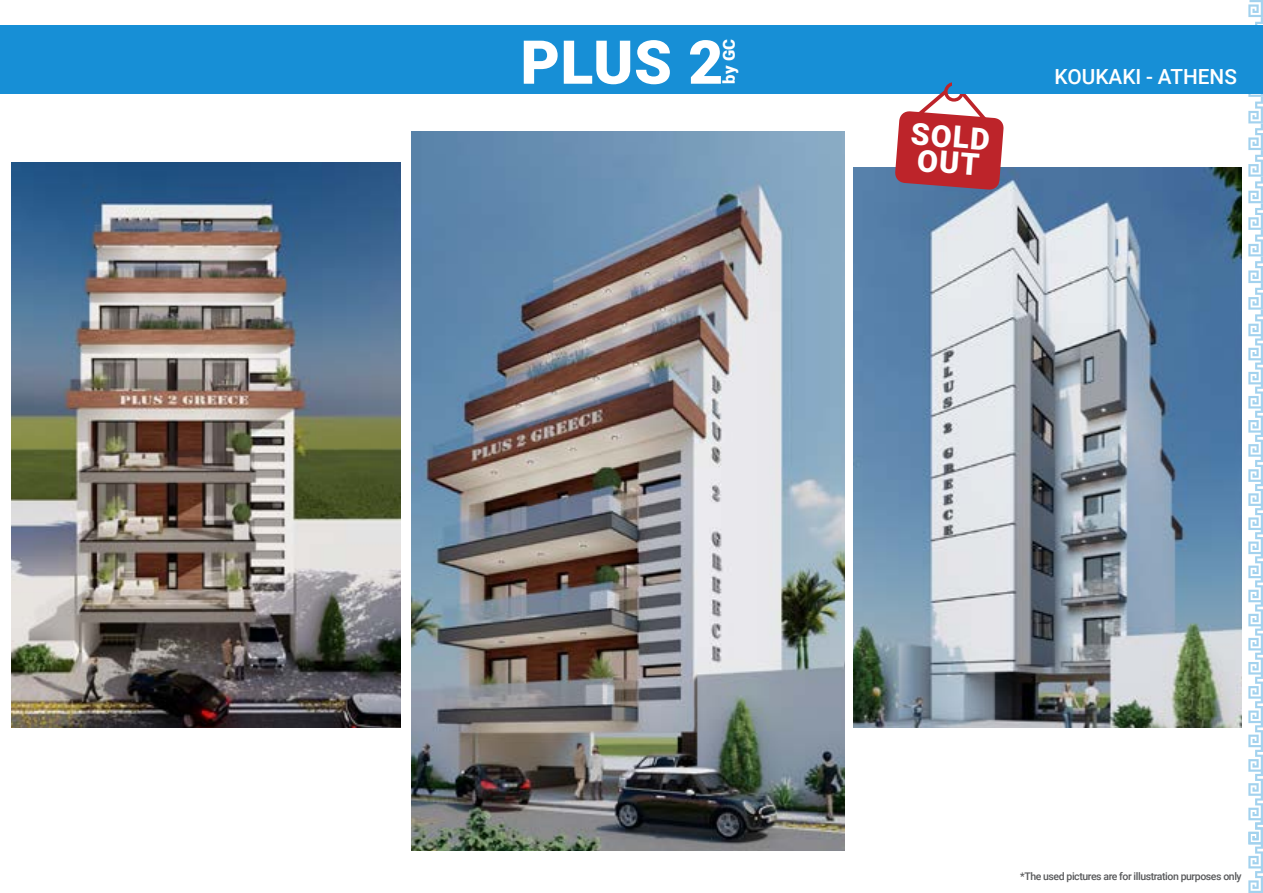
<style>
.page{position:relative;width:1263px;height:893px;background:#fff}
.page>*{position:absolute;margin:0;border:0;box-sizing:border-box;transform-origin:0 0}
.t1{font:900 60.6px "Roboto";color:#fff}
.t2{font:900 30.3px/26px "Roboto";color:#fff}
.t3{font:500 20.85px "Roboto";color:#fff}
.t4{font:900 16.5px "Roboto";color:#fff}
.t5{font:500 10.5px "Roboto";letter-spacing:-.04em;color:#58595b}
</style>
<div class="page">
<img style="left:12px;top:162px;width:388px;height:565px">
<img style="left:411px;top:132px;width:433px;height:718px">
<div style="left:0;top:25px;width:1263px;height:69px;background:#178fd6"></div>
<svg style="left:1248px;top:0;width:15px;height:893px"></svg>
<img style="left:853px;top:168px;width:389px;height:559px">
<svg style="left:895px;top:82px;width:109px;height:108px"></svg>
<div style="left:952px;top:77px;width:15px;height:17px;background:#178fd6"></div>
<h1 class="t1" style="left:520px;top:20px;width:204px">PLUS 2</h1>
<h3 class="t4" style="left:717px;top:84px;width:46px;rotate:-90deg">by GC</h3>
<h2 class="t2" style="left:912px;top:120px;width:81px;rotate:4deg">SOLD<br>OUT</h2>
<h3 class="t3" style="left:1054px;top:62px;width:184px">KOUKAKI - ATHENS</h3>
<p class="t5" style="left:1020px;top:868px;width:223px">*The used pictures are for illustration purposes only</p>
</div>
